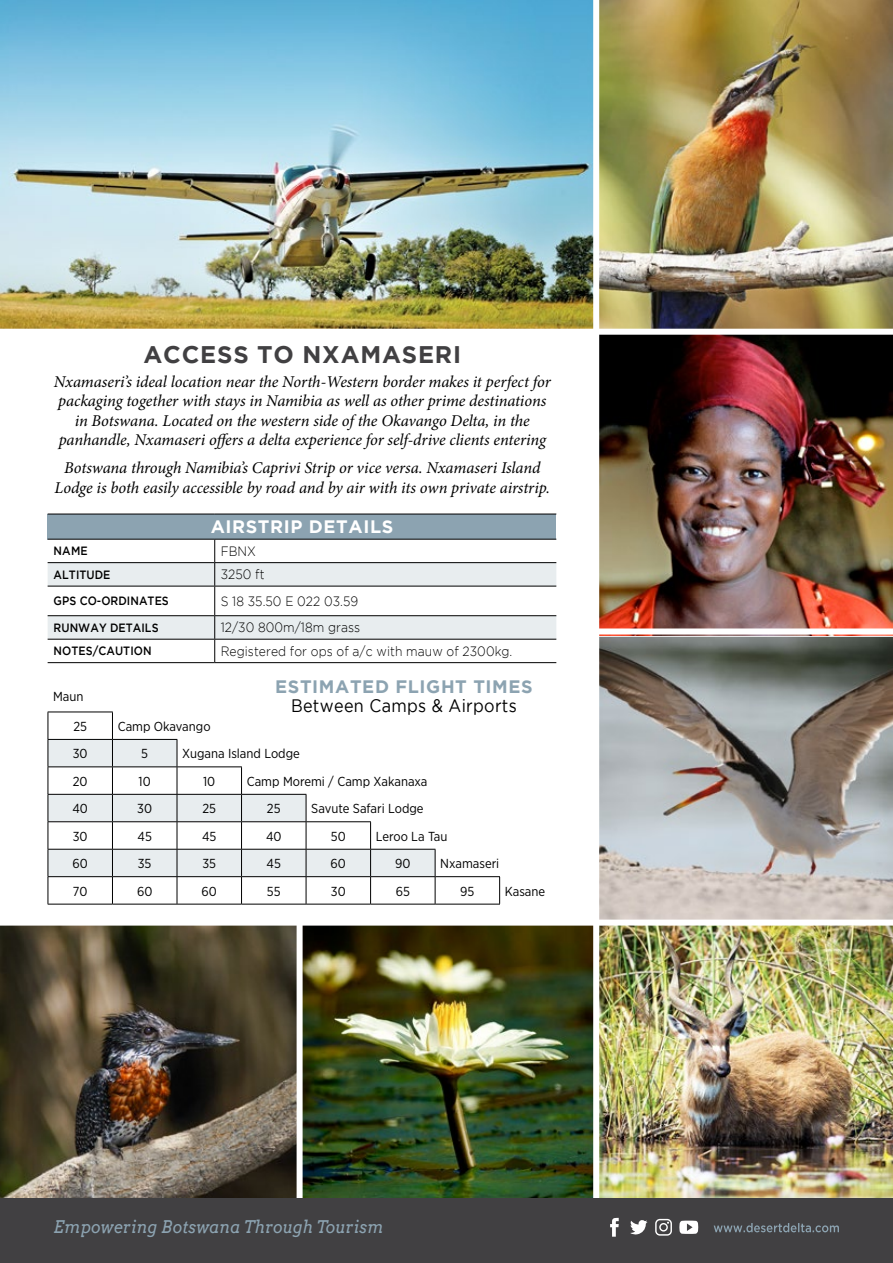
<style>
.page{position:relative;width:893px;height:1263px;background:#fff}
.page>*{position:absolute;margin:0;border:0;box-sizing:border-box;transform-origin:0 0}
.t1{font:700 24px "Gotham";letter-spacing:.035em;color:#414042}
.t2{font:18px "Gotham";letter-spacing:.02em;color:#000;scale:.9 1}
.t3{font:700 18px "Gotham";letter-spacing:.035em;color:#8ca3b1}
.t4{font:700 18px "Gotham";letter-spacing:.035em;color:#fff}
.t5{font:italic 17.4px "Arvo";letter-spacing:.01em;color:#8ca3b1;scale:.9 1}
.t6{font:italic 16.5px/19.5px "Minion Pro";letter-spacing:-.005em;color:#000;text-align:center}
.t7{font:300 13.5px "Gotham";letter-spacing:.005em;color:#000;scale:.9 1}
.t8{font:13.05px "Gotham Narrow";color:#000}
.t9{font:500 12px "Gotham";letter-spacing:.005em;color:#000;scale:.9 1}
</style>
<div class="page">
<img style="left:303px;top:925px;width:290px;height:273px">
<img style="left:599px;top:335px;width:294px;height:302px">
<svg style="left:599px;top:637px;width:294px;height:282px;background:#9d9b97"></svg>
<img style="left:599px;top:925px;width:294px;height:273px">
<img style="left:0;top:925px;width:297px;height:273px">
<img style="left:599px;top:0;width:294px;height:329px">
<img style="left:0;top:0;width:593px;height:329px">
<div style="left:589px;top:628px;width:304px;height:6px;background:#fff"></div>
<svg style="left:49px;top:739px;width:386px;height:137px"></svg>
<hr style="left:48px;top:712px;width:65px;height:1px;background:#000">
<hr style="left:48px;top:739px;width:64px;height:1px;background:#000">
<hr style="left:112px;top:739px;width:65px;height:1px;background:#000">
<hr style="left:48px;top:766px;width:64px;height:1px;background:#000">
<hr style="left:112px;top:766px;width:65px;height:1px;background:#000">
<hr style="left:177px;top:766px;width:65px;height:1px;background:#000">
<hr style="left:48px;top:794px;width:64px;height:1px;background:#000">
<hr style="left:112px;top:794px;width:65px;height:1px;background:#000">
<hr style="left:177px;top:794px;width:65px;height:1px;background:#000">
<hr style="left:242px;top:794px;width:64px;height:1px;background:#000">
<hr style="left:48px;top:821px;width:64px;height:1px;background:#000">
<hr style="left:112px;top:821px;width:65px;height:1px;background:#000">
<hr style="left:177px;top:821px;width:65px;height:1px;background:#000">
<hr style="left:242px;top:821px;width:64px;height:1px;background:#000">
<hr style="left:306px;top:821px;width:65px;height:1px;background:#000">
<hr style="left:48px;top:849px;width:64px;height:1px;background:#000">
<hr style="left:112px;top:849px;width:65px;height:1px;background:#000">
<hr style="left:177px;top:849px;width:65px;height:1px;background:#000">
<hr style="left:242px;top:849px;width:64px;height:1px;background:#000">
<hr style="left:306px;top:849px;width:65px;height:1px;background:#000">
<hr style="left:371px;top:849px;width:64px;height:1px;background:#000">
<hr style="left:48px;top:876px;width:64px;height:1px;background:#000">
<svg style="left:48px;top:712px;width:1px;height:192px"></svg>
<hr style="left:112px;top:876px;width:65px;height:1px;background:#000">
<svg style="left:112px;top:712px;width:1px;height:192px"></svg>
<hr style="left:177px;top:876px;width:65px;height:1px;background:#000">
<svg style="left:177px;top:740px;width:1px;height:164px"></svg>
<hr style="left:242px;top:876px;width:64px;height:1px;background:#000">
<svg style="left:241px;top:767px;width:1px;height:137px"></svg>
<hr style="left:306px;top:876px;width:65px;height:1px;background:#000">
<svg style="left:306px;top:795px;width:1px;height:109px"></svg>
<hr style="left:371px;top:876px;width:64px;height:1px;background:#000">
<svg style="left:370px;top:822px;width:1px;height:82px"></svg>
<hr style="left:435px;top:876px;width:65px;height:1px;background:#000">
<svg style="left:435px;top:849px;width:1px;height:55px"></svg>
<svg style="left:499px;top:877px;width:1px;height:27px"></svg>
<hr style="left:48px;top:904px;width:64px;height:1px;background:#000">
<hr style="left:112px;top:904px;width:65px;height:1px;background:#000">
<hr style="left:177px;top:904px;width:65px;height:1px;background:#000">
<hr style="left:242px;top:904px;width:64px;height:1px;background:#000">
<hr style="left:306px;top:904px;width:65px;height:1px;background:#000">
<hr style="left:371px;top:904px;width:64px;height:1px;background:#000">
<hr style="left:435px;top:904px;width:65px;height:1px;background:#000">
<div style="left:48px;top:514px;width:508px;height:25px;background:#8ca3b1"></div>
<hr style="left:48px;top:514px;width:167px;height:1px;background:#000">
<hr style="left:215px;top:514px;width:341px;height:1px;background:#000">
<svg style="left:48px;top:539px;width:508px;height:123px"></svg>
<hr style="left:48px;top:662px;width:167px;height:1px;background:#000">
<hr style="left:215px;top:662px;width:341px;height:1px;background:#000">
<div style="left:0;top:1198px;width:893px;height:65px;background:#414042"></div>
<svg style="left:714px;top:1223px;width:125px;height:9px"></svg>
<svg style="left:610px;top:1218px;width:9px;height:19px"></svg>
<svg style="left:630px;top:1220px;width:17px;height:15px"></svg>
<svg style="left:655px;top:1219px;width:17px;height:16px"></svg>
<svg style="left:679px;top:1220px;width:19px;height:14px"></svg>
<h1 class="t1" style="left:143px;top:341px;width:319px">ACCESS TO NXAMASERI</h1>
<p class="t6" style="left:54px;top:372px;width:498px">Nxamaseri’s ideal location near the North-Western border makes it perfect for packaging together with stays in Namibia as well as other prime destinations in Botswana. Located on the western side of the Okavango Delta, in the panhandle, Nxamaseri offers a delta experience for self-drive clients entering</p>
<p class="t6" style="left:55px;top:458px;width:497px">Botswana through Namibia’s Caprivi Strip or vice versa. Nxamaseri Island<br>Lodge is both easily accessible by road and by air with its own private airstrip.</p>
<p class="t4" style="left:211px;top:516px;width:184px">AIRSTRIP DETAILS</p>
<p class="t9" style="left:54px;top:544px;width:40px">NAME</p>
<p class="t7" style="left:221px;top:544px;width:41px">FBNX</p>
<p class="t9" style="left:54px;top:568px;width:65px">ALTITUDE</p>
<p class="t7" style="left:221px;top:567px;width:50px">3250 ft</p>
<p class="t9" style="left:54px;top:594px;width:130px">GPS CO-ORDINATES</p>
<p class="t7" style="left:221px;top:594px;width:154px">S 18 35.50 E 022 03.59</p>
<p class="t9" style="left:54px;top:621px;width:118px">RUNWAY DETAILS</p>
<p class="t7" style="left:221px;top:620px;width:157px">12/30 800m/18m grass</p>
<p class="t9" style="left:54px;top:644px;width:110px">NOTES/CAUTION</p>
<p class="t7" style="left:221px;top:644px;width:326px">Registered for ops of a/c with mauw of 2300kg.</p>
<p class="t3" style="left:275px;top:676px;width:259px">ESTIMATED FLIGHT TIMES</p>
<p class="t2" style="left:291px;top:696px;width:252px">Between Camps &amp; Airports</p>
<p class="t8" style="left:53px;top:688px;width:32px">Maun</p>
<p class="t8" style="left:73px;top:718px;width:15px">25</p>
<p class="t8" style="left:118px;top:718px;width:94px">Camp Okavango</p>
<p class="t8" style="left:73px;top:746px;width:16px">30</p>
<p class="t8" style="left:141px;top:746px;width:8px">5</p>
<p class="t8" style="left:182px;top:746px;width:119px">Xugana Island Lodge</p>
<p class="t8" style="left:73px;top:773px;width:16px">20</p>
<p class="t8" style="left:139px;top:773px;width:14px">10</p>
<p class="t8" style="left:203px;top:773px;width:14px">10</p>
<p class="t8" style="left:247px;top:773px;width:182px">Camp Moremi / Camp Xakanaxa</p>
<p class="t8" style="left:72px;top:800px;width:17px">40</p>
<p class="t8" style="left:137px;top:800px;width:16px">30</p>
<p class="t8" style="left:202px;top:800px;width:15px">25</p>
<p class="t8" style="left:267px;top:800px;width:15px">25</p>
<p class="t8" style="left:311px;top:800px;width:114px">Savute Safari Lodge</p>
<p class="t8" style="left:73px;top:828px;width:16px">30</p>
<p class="t8" style="left:138px;top:828px;width:16px">45</p>
<p class="t8" style="left:202px;top:828px;width:16px">45</p>
<p class="t8" style="left:266px;top:828px;width:17px">40</p>
<p class="t8" style="left:331px;top:828px;width:16px">50</p>
<p class="t8" style="left:376px;top:828px;width:73px">Leroo La Tau</p>
<p class="t8" style="left:73px;top:855px;width:17px">60</p>
<p class="t8" style="left:138px;top:855px;width:15px">35</p>
<p class="t8" style="left:202px;top:855px;width:15px">35</p>
<p class="t8" style="left:267px;top:855px;width:16px">45</p>
<p class="t8" style="left:331px;top:855px;width:17px">60</p>
<p class="t8" style="left:395px;top:855px;width:17px">90</p>
<p class="t8" style="left:440px;top:855px;width:61px">Nxamaseri</p>
<p class="t8" style="left:73px;top:883px;width:16px">70</p>
<p class="t8" style="left:137px;top:883px;width:17px">60</p>
<p class="t8" style="left:202px;top:883px;width:17px">60</p>
<p class="t8" style="left:267px;top:883px;width:15px">55</p>
<p class="t8" style="left:331px;top:883px;width:16px">30</p>
<p class="t8" style="left:396px;top:883px;width:16px">65</p>
<p class="t8" style="left:460px;top:883px;width:16px">95</p>
<p class="t8" style="left:505px;top:883px;width:42px">Kasane</p>
<p class="t5" style="left:54px;top:1215px;width:368px">Empowering Botswana Through Tourism</p>
</div>
